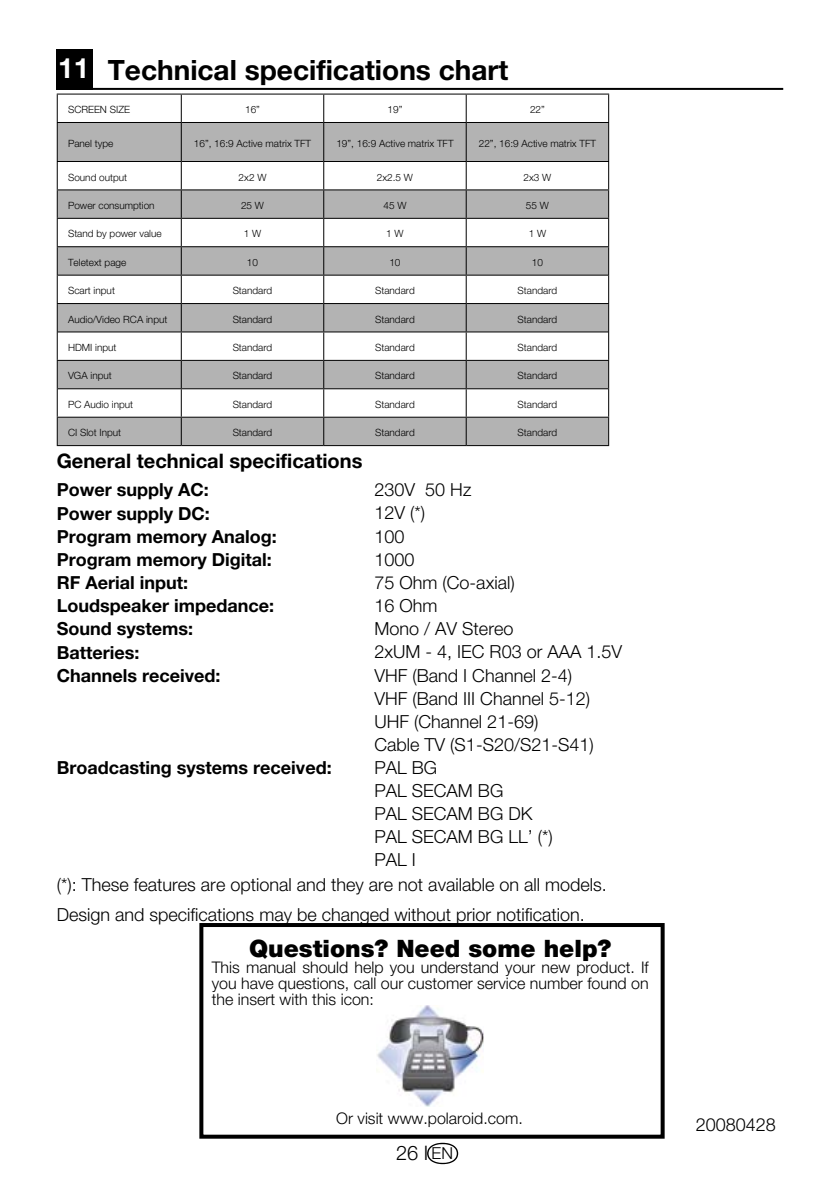
<style>
.page{position:relative;width:840px;height:1191px;background:#fff}
.page>*{position:absolute;margin:0;border:0;box-sizing:border-box;transform-origin:0 0}
.t1{font:700 28px "Helvetica Neue";color:#000}
.t2{font:900 24px "Helvetica Neue";color:#000}
.t3{font:700 20px "Helvetica Neue";color:#000}
.t4{font:300 20px "Helvetica Neue";color:#000}
.t5{font:300 18px/23px "Helvetica Neue";color:#000}
.t6{font:700 18px "Helvetica Neue";color:#000}
.t7{font:300 16px/16px "Helvetica Neue";color:#000;text-align:justify}
.t8{font:300 10px "Helvetica Neue";color:#000}
.s1{color:#fff}
.s2{font-size:16.4px}
</style>
<div class="page">
<svg style="left:427px;top:1142px;width:31px;height:22px"></svg>
<div style="left:57px;top:50px;width:36px;height:40px;background:#000"></div>
<hr style="left:57px;top:88px;width:725px;height:2px;background:#000">
<svg style="left:58px;top:123px;width:549px;height:322px;fill:#b3b3b3"></svg>
<hr style="left:57px;top:94px;width:124px;height:1px;background:#000">
<svg style="left:57px;top:95px;width:1px;height:27px"></svg>
<hr style="left:181px;top:94px;width:142px;height:1px;background:#000">
<svg style="left:181px;top:95px;width:1px;height:27px"></svg>
<hr style="left:323px;top:94px;width:143px;height:1px;background:#000">
<svg style="left:323px;top:95px;width:1px;height:27px"></svg>
<hr style="left:466px;top:94px;width:142px;height:1px;background:#000">
<svg style="left:465px;top:95px;width:1px;height:27px"></svg>
<hr style="left:57px;top:122px;width:124px;height:1px;background:#000">
<hr style="left:57px;top:123px;width:1px;height:38px;background:#000">
<hr style="left:181px;top:122px;width:142px;height:1px;background:#000">
<hr style="left:181px;top:123px;width:1px;height:38px;background:#000">
<hr style="left:323px;top:122px;width:143px;height:1px;background:#000">
<hr style="left:323px;top:123px;width:1px;height:38px;background:#000">
<hr style="left:466px;top:122px;width:142px;height:1px;background:#000">
<hr style="left:465px;top:123px;width:1px;height:38px;background:#000">
<hr style="left:607px;top:123px;width:1px;height:38px;background:#000">
<hr style="left:57px;top:161px;width:124px;height:1px;background:#000">
<hr style="left:181px;top:161px;width:142px;height:1px;background:#000">
<hr style="left:323px;top:161px;width:143px;height:1px;background:#000">
<hr style="left:466px;top:161px;width:142px;height:1px;background:#000">
<hr style="left:57px;top:189px;width:124px;height:1px;background:#000">
<hr style="left:181px;top:189px;width:142px;height:1px;background:#000">
<hr style="left:323px;top:189px;width:143px;height:1px;background:#000">
<hr style="left:466px;top:189px;width:142px;height:1px;background:#000">
<hr style="left:57px;top:218px;width:124px;height:1px;background:#000">
<hr style="left:181px;top:218px;width:142px;height:1px;background:#000">
<hr style="left:323px;top:218px;width:143px;height:1px;background:#000">
<hr style="left:466px;top:218px;width:142px;height:1px;background:#000">
<hr style="left:57px;top:246px;width:124px;height:1px;background:#000">
<hr style="left:181px;top:246px;width:142px;height:1px;background:#000">
<hr style="left:323px;top:246px;width:143px;height:1px;background:#000">
<hr style="left:466px;top:246px;width:142px;height:1px;background:#000">
<hr style="left:57px;top:303px;width:124px;height:1px;background:#000">
<hr style="left:181px;top:303px;width:142px;height:1px;background:#000">
<hr style="left:323px;top:303px;width:143px;height:1px;background:#000">
<hr style="left:466px;top:303px;width:142px;height:1px;background:#000">
<hr style="left:57px;top:360px;width:124px;height:1px;background:#000">
<hr style="left:181px;top:360px;width:142px;height:1px;background:#000">
<hr style="left:323px;top:360px;width:143px;height:1px;background:#000">
<hr style="left:466px;top:360px;width:142px;height:1px;background:#000">
<hr style="left:57px;top:417px;width:124px;height:1px;background:#000">
<svg style="left:57px;top:162px;width:1px;height:283px"></svg>
<hr style="left:181px;top:417px;width:142px;height:1px;background:#000">
<svg style="left:181px;top:162px;width:1px;height:283px"></svg>
<hr style="left:323px;top:417px;width:143px;height:1px;background:#000">
<svg style="left:323px;top:162px;width:1px;height:283px"></svg>
<hr style="left:466px;top:417px;width:142px;height:1px;background:#000">
<svg style="left:465px;top:162px;width:1px;height:283px"></svg>
<svg style="left:607px;top:189px;width:1px;height:256px"></svg>
<hr style="left:58px;top:275px;width:123px;height:1px;background:#000">
<hr style="left:181px;top:275px;width:142px;height:1px;background:#000">
<hr style="left:323px;top:275px;width:143px;height:1px;background:#000">
<hr style="left:466px;top:275px;width:141px;height:1px;background:#000">
<hr style="left:58px;top:331px;width:123px;height:1px;background:#000">
<hr style="left:181px;top:331px;width:142px;height:1px;background:#000">
<hr style="left:323px;top:331px;width:143px;height:1px;background:#000">
<hr style="left:466px;top:331px;width:141px;height:1px;background:#000">
<hr style="left:58px;top:388px;width:123px;height:1px;background:#000">
<hr style="left:181px;top:388px;width:142px;height:1px;background:#000">
<hr style="left:323px;top:388px;width:143px;height:1px;background:#000">
<hr style="left:466px;top:388px;width:141px;height:1px;background:#000">
<hr style="left:57px;top:445px;width:124px;height:1px;background:#000">
<hr style="left:181px;top:445px;width:142px;height:1px;background:#000">
<hr style="left:323px;top:445px;width:143px;height:1px;background:#000">
<hr style="left:466px;top:445px;width:142px;height:1px;background:#000">
<div style="left:199px;top:923px;width:465px;height:215px;border:4px solid #000"></div>
<img style="left:376px;top:1006px;width:107px;height:100px">
<h1 class="t1" style="left:58px;top:52px;width:451px"><span class="s1">11</span> Technical specifications chart</h1>
<p class="t8" style="left:68px;top:103px;width:63px">SCREEN SIZE</p>
<p class="t8" style="left:245px;top:103px;width:16px">16”</p>
<p class="t8" style="left:387px;top:103px;width:16px">19”</p>
<p class="t8" style="left:529px;top:103px;width:16px">22”</p>
<p class="t8" style="left:68px;top:137px;width:47px">Panel type</p>
<p class="t8" style="left:194px;top:137px;width:119px">16”, 16:9 Active matrix TFT</p>
<p class="t8" style="left:336px;top:137px;width:119px">19”, 16:9 Active matrix TFT</p>
<p class="t8" style="left:478px;top:137px;width:119px">22”, 16:9 Active matrix TFT</p>
<p class="t8" style="left:68px;top:171px;width:61px">Sound output</p>
<p class="t8" style="left:238px;top:171px;width:29px">2x2 W</p>
<p class="t8" style="left:376px;top:171px;width:38px">2x2.5 W</p>
<p class="t8" style="left:523px;top:171px;width:29px">2x3 W</p>
<p class="t8" style="left:68px;top:199px;width:88px">Power consumption</p>
<p class="t8" style="left:241px;top:199px;width:24px">25 W</p>
<p class="t8" style="left:383px;top:199px;width:24px">45 W</p>
<p class="t8" style="left:525px;top:199px;width:24px">55 W</p>
<p class="t8" style="left:68px;top:228px;width:95px">Stand by power value</p>
<p class="t8" style="left:244px;top:228px;width:19px">1 W</p>
<p class="t8" style="left:386px;top:228px;width:19px">1 W</p>
<p class="t8" style="left:528px;top:228px;width:19px">1 W</p>
<p class="t8" style="left:68px;top:256px;width:60px">Teletext page</p>
<p class="t8" style="left:247px;top:256px;width:13px">10</p>
<p class="t8" style="left:389px;top:256px;width:13px">10</p>
<p class="t8" style="left:531px;top:256px;width:13px">10</p>
<p class="t8" style="left:68px;top:284px;width:48px">Scart input</p>
<p class="t8" style="left:232px;top:284px;width:41px">Standard</p>
<p class="t8" style="left:375px;top:284px;width:41px">Standard</p>
<p class="t8" style="left:517px;top:284px;width:41px">Standard</p>
<p class="t8" style="left:68px;top:313px;width:101px">Audio/Video RCA input</p>
<p class="t8" style="left:232px;top:313px;width:41px">Standard</p>
<p class="t8" style="left:375px;top:313px;width:41px">Standard</p>
<p class="t8" style="left:517px;top:313px;width:41px">Standard</p>
<p class="t8" style="left:68px;top:341px;width:50px">HDMI input</p>
<p class="t8" style="left:232px;top:341px;width:41px">Standard</p>
<p class="t8" style="left:375px;top:341px;width:41px">Standard</p>
<p class="t8" style="left:517px;top:341px;width:41px">Standard</p>
<p class="t8" style="left:68px;top:370px;width:45px">VGA input</p>
<p class="t8" style="left:232px;top:370px;width:41px">Standard</p>
<p class="t8" style="left:375px;top:370px;width:41px">Standard</p>
<p class="t8" style="left:517px;top:370px;width:41px">Standard</p>
<p class="t8" style="left:68px;top:398px;width:67px">PC Audio input</p>
<p class="t8" style="left:232px;top:398px;width:41px">Standard</p>
<p class="t8" style="left:375px;top:398px;width:41px">Standard</p>
<p class="t8" style="left:517px;top:398px;width:41px">Standard</p>
<p class="t8" style="left:68px;top:426px;width:55px">CI Slot Input</p>
<p class="t8" style="left:232px;top:426px;width:41px">Standard</p>
<p class="t8" style="left:375px;top:426px;width:41px">Standard</p>
<p class="t8" style="left:517px;top:426px;width:41px">Standard</p>
<h3 class="t3" style="left:57px;top:448px;width:307px">General technical specifications</h3>
<h3 class="t6" style="left:57px;top:479px;width:153px">Power supply AC:</h3>
<h3 class="t5" style="left:374px;top:478px;width:98px">230V 50 Hz</h3>
<h3 class="t6" style="left:57px;top:502px;width:154px">Power supply DC:</h3>
<h3 class="t5" style="left:374px;top:501px;width:52px">12V (*)</h3>
<h3 class="t6" style="left:57px;top:525px;width:221px">Program memory Analog:</h3>
<h3 class="t5" style="left:374px;top:524px;width:32px">100</h3>
<h3 class="t6" style="left:57px;top:548px;width:216px">Program memory Digital:</h3>
<h3 class="t5" style="left:374px;top:547px;width:42px">1000</h3>
<h3 class="t6" style="left:57px;top:571px;width:133px">RF Aerial input:</h3>
<h3 class="t5" style="left:374px;top:570px;width:142px">75 Ohm (Co-axial)</h3>
<h3 class="t6" style="left:57px;top:594px;width:219px">Loudspeaker impedance:</h3>
<h3 class="t5" style="left:374px;top:594px;width:65px">16 Ohm</h3>
<h3 class="t6" style="left:57px;top:618px;width:138px">Sound systems:</h3>
<h3 class="t5" style="left:374px;top:617px;width:140px">Mono / AV Stereo</h3>
<h3 class="t6" style="left:57px;top:641px;width:84px">Batteries:</h3>
<h3 class="t5" style="left:374px;top:640px;width:249px">2xUM - 4, IEC R03 or AAA 1.5V</h3>
<h3 class="t6" style="left:57px;top:664px;width:165px">Channels received:</h3>
<h3 class="t5" style="left:374px;top:663px;width:221px">VHF (Band I Channel 2-4)<br>VHF (Band III Channel 5-12)<br>UHF (Channel 21-69)<br>Cable TV (S1-S20/S21-S41)</h3>
<h3 class="t6" style="left:57px;top:756px;width:276px">Broadcasting systems received:</h3>
<h3 class="t5" style="left:374px;top:755px;width:180px">PAL BG<br>PAL SECAM BG<br>PAL SECAM BG DK<br>PAL SECAM BG LL’ (*)<br>PAL I</h3>
<h3 class="t5" style="left:57px;top:869px;width:551px;line-height:30px">(*): These features are optional and they are not available on all models.<br>Design and specifications may be changed without prior notification.</h3>
<h2 class="t2" style="left:249px;top:934px;width:363px">Questions? Need some help?</h2>
<h3 class="t7" style="left:211px;top:958px;width:438px">This manual should help you understand your new product. If you have questions, call our customer service number found on the insert with this icon:</h3>
<h3 class="t7" style="left:336px;top:1109px;width:188px">Or visit www.polaroid.com.</h3>
<h3 class="t5" style="left:695px;top:1112px;width:82px">20080428</h3>
<h3 class="t4" style="left:396px;top:1141px;width:58px">26 I <span class="s2">EN</span></h3>
</div>
